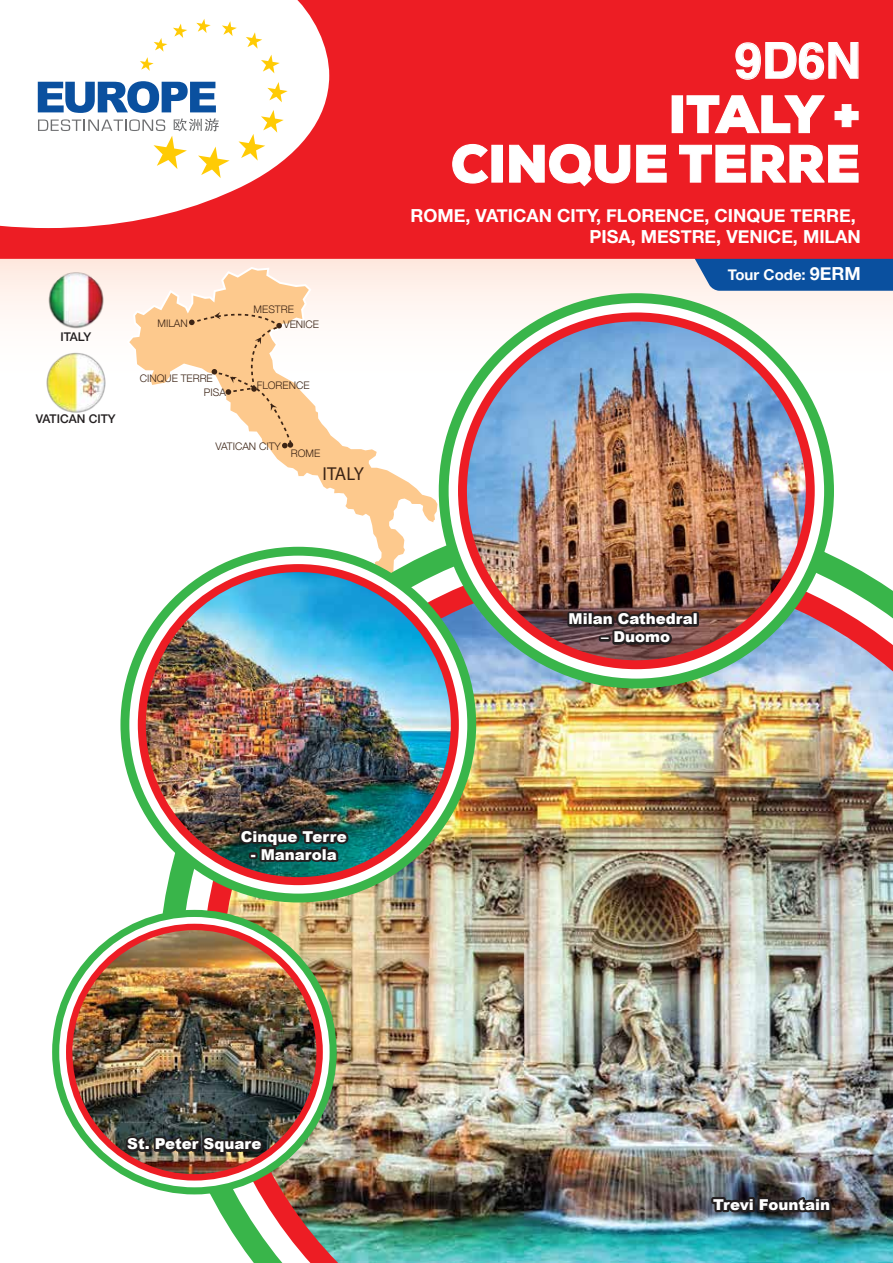
<style>
.page{position:relative;width:893px;height:1263px;background:#fff}
.page>*{position:absolute;margin:0;border:0;box-sizing:border-box;transform-origin:0 0}
.t1{font:900 52.5px/49.5px "Nexa";color:#fff;text-align:right}
.t2{font:700 49.5px "Helvetica";color:#fff}
.t3{font:18.75px "Myriad Pro";letter-spacing:-.04em;color:#3c2415}
.t4{font:700 18px/21.6px "Helvetica Neue";color:#fff;text-align:right}
.t5{font:900 15px "Arial";color:#fff}
.t6{font:700 15px "Helvetica Neue";color:#fff}
.t7{font:500 12px "Helvetica Neue";color:#231f20}
.t8{font:300 10.35px "Helvetica Neue";color:#3c2415}
.s1{font-size:18px}
</style>
<div class="page">
<svg style="left:0;top:259px;width:893px;height:261px"></svg>
<svg style="left:127px;top:267px;width:312px;height:254px"></svg>
<svg style="left:188px;top:302px;width:105px;height:146px"></svg>
<img style="left:222px;top:587px;width:671px;height:676px">
<div style="left:120px;top:547px;width:356px;height:355px;background:#39b54a;border-radius:50%"></div>
<div style="left:129px;top:556px;width:338px;height:337px;background:#fff;border-radius:50%"></div>
<div style="left:138px;top:564px;width:321px;height:321px;background:#ed1d24;border-radius:50%"></div>
<img style="left:146px;top:572px;width:305px;height:305px;border-radius:152px">
<div style="left:52px;top:910px;width:285px;height:284px;background:#39b54a;border-radius:50%"></div>
<svg style="left:59px;top:917px;width:271px;height:270px;background:#f8f5f2"></svg>
<div style="left:66px;top:924px;width:257px;height:256px;background:#ed1d24;border-radius:50%"></div>
<img style="left:72px;top:930px;width:244px;height:244px;border-radius:122px">
<svg style="left:690px;top:259px;width:203px;height:32px;background:#1c5ca4"></svg>
<svg style="left:0;top:0;width:893px;height:259px;fill:#ed1d24"></svg>
<svg style="left:735px;top:41px;width:124px;height:39px;background:#f0444a"></svg>
<svg style="left:140px;top:38px;width:27px;height:33px"></svg>
<svg style="left:173px;top:24px;width:14px;height:14px"></svg>
<svg style="left:196px;top:19px;width:15px;height:14px"></svg>
<svg style="left:222px;top:21px;width:15px;height:15px"></svg>
<svg style="left:246px;top:32px;width:16px;height:17px"></svg>
<svg style="left:261px;top:55px;width:19px;height:18px"></svg>
<svg style="left:267px;top:82px;width:21px;height:20px"></svg>
<svg style="left:238px;top:110px;width:46px;height:51px"></svg>
<svg style="left:38px;top:81px;width:192px;height:97px"></svg>
<div style="left:439px;top:293px;width:395px;height:395px;background:#39b54a;border-radius:50%"></div>
<div style="left:449px;top:303px;width:375px;height:376px;background:#fff;border-radius:50%"></div>
<div style="left:458px;top:312px;width:357px;height:357px;background:#ed1d24;border-radius:50%"></div>
<img style="left:467px;top:321px;width:339px;height:339px;border-radius:169px">
<div style="left:672px;top:95px;width:11px;height:38px;border:1px solid #fff"></div>
<svg style="left:686px;top:95px;width:139px;height:39px;background:#ef383e"></svg>
<svg style="left:834px;top:104px;width:25px;height:24px"></svg>
<svg style="left:452px;top:143px;width:37px;height:41px;background:#ef383e"></svg>
<div style="left:491px;top:145px;width:12px;height:38px;border:1px solid #fff"></div>
<svg style="left:509px;top:143px;width:158px;height:44px;background:#ef3a40"></svg>
<svg style="left:678px;top:144px;width:181px;height:39px;background:#ef3e44"></svg>
<img style="left:236px;top:815px;width:117px;height:58px">
<img style="left:565px;top:580px;width:134px;height:69px">
<img style="left:122px;top:1131px;width:146px;height:31px">
<img style="left:709px;top:1192px;width:125px;height:31px">
<img style="left:44px;top:351px;width:64px;height:63px">
<img style="left:44px;top:268px;width:64px;height:63px">
<p class="t7" style="left:60px;top:327px;width:32px">ITALY</p>
<p class="t7" style="left:36px;top:409px;width:81px">VATICAN CITY</p>
<p class="t8" style="left:254px;top:301px;width:42px">MESTRE</p>
<p class="t8" style="left:158px;top:315px;width:32px">MILAN</p>
<p class="t8" style="left:283px;top:316px;width:37px">VENICE</p>
<p class="t8" style="left:140px;top:370px;width:74px">CINQUE TERRE</p>
<p class="t8" style="left:204px;top:384px;width:24px">PISA</p>
<p class="t8" style="left:257px;top:377px;width:54px">FLORENCE</p>
<p class="t8" style="left:215px;top:438px;width:67px">VATICAN CITY</p>
<p class="t8" style="left:291px;top:445px;width:31px">ROME</p>
<p class="t3" style="left:323px;top:462px;width:43px">ITALY</p>
<h2 class="t2" style="left:734px;top:31px;width:128px">9D6N</h2>
<h1 class="t1" style="left:451px;top:90px;width:411px">ITALY +<br>CINQUE TERRE</h1>
<p class="t4" style="left:411px;top:205px;width:452px">ROME, VATICAN CITY, FLORENCE, CINQUE TERRE,<br>PISA, MESTRE, VENICE, MILAN</p>
<p class="t6" style="left:728px;top:263px;width:134px">Tour Code: <span class="s1">9ERM</span></p>
<p class="t5" style="left:569px;top:608px;width:131px">Milan Cathedral</p>
<p class="t5" style="left:601px;top:626px;width:71px">– Duomo</p>
<p class="t5" style="left:241px;top:825px;width:107px">Cinque Terre</p>
<p class="t5" style="left:251px;top:843px;width:88px">- Manarola</p>
<p class="t5" style="left:127px;top:1133px;width:136px">St. Peter Square</p>
<p class="t5" style="left:713px;top:1194px;width:119px">Trevi Fountain</p>
</div>
